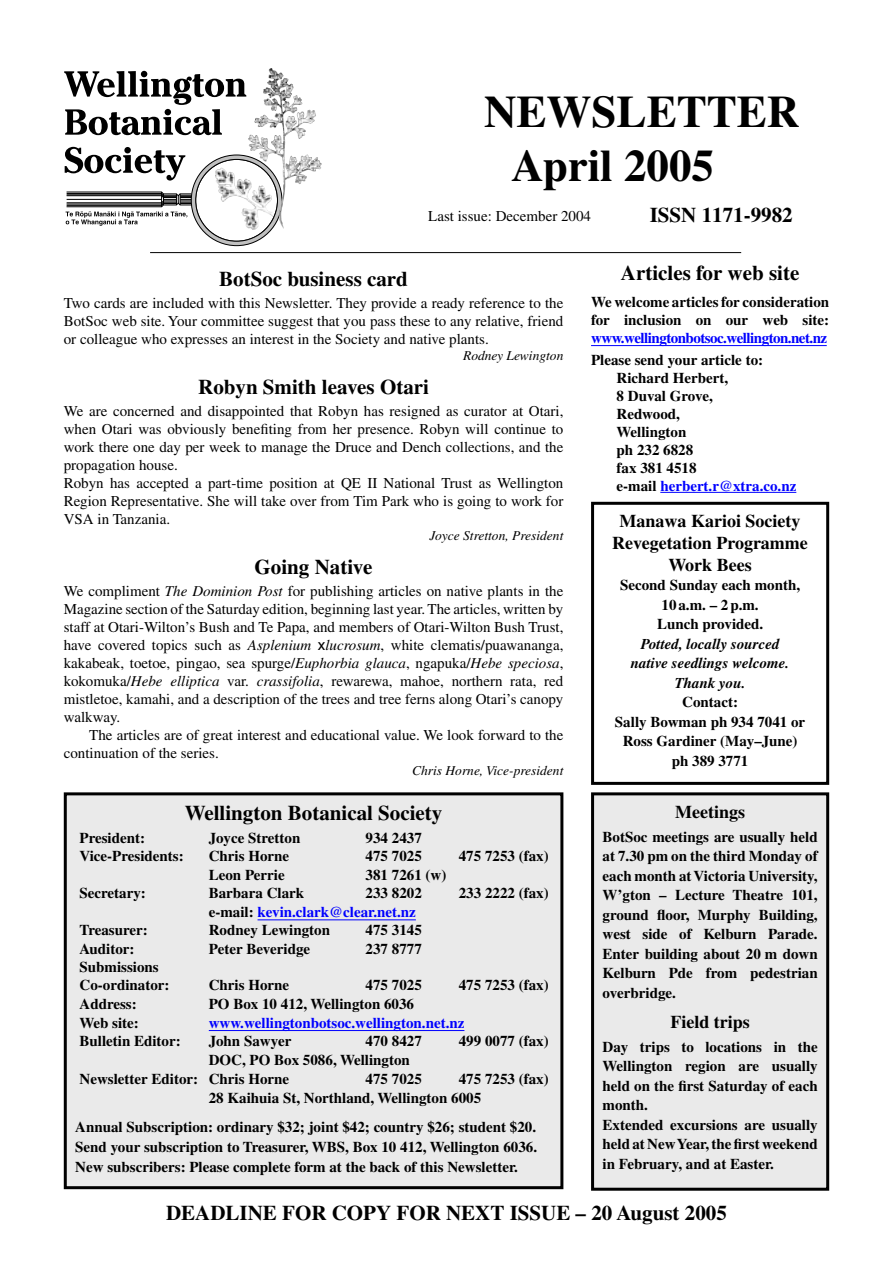
<style>
.page{position:relative;width:893px;height:1263px;background:#fff}
.page>*{position:absolute;margin:0;border:0;box-sizing:border-box;transform-origin:0 0}
.t1{font:700 45px "Times";color:#000}
.t2{font:700 21px "Times";color:#000}
.t3{font:700 18px/21.6px "Times";color:#000;text-align:center}
.t4{font:700 15px/19.5px "Times";color:#000}
.t5{font:15px/18px "Times";color:#000;text-align:justify}
.t6{font:700 15px "Times";color:#00f}
.t7{font:italic 700 15px/19.5px "Times";color:#000;text-align:center}
.t8{font:700 15px "Times";letter-spacing:-.035em;color:#00f}
.t9{font:italic 13.5px "Times";color:#000}
.s1{font-style:italic}
.s2{font-family:"Helvetica"}
.s3{color:#000}
.s4{color:#00f}
</style>
<div class="page">
<hr style="left:150px;top:252px;width:591px;height:1px;background:#000">
<div style="left:593px;top:794px;width:235px;height:395px;background:#eaeaea"></div>
<div style="left:591px;top:792px;width:238px;height:399px;border:3px solid #000"></div>
<div style="left:65px;top:794px;width:497px;height:394px;background:#eaeaea"></div>
<hr style="left:258px;top:919px;width:158px;height:1px;background:#00f">
<hr style="left:209px;top:1030px;width:255px;height:1px;background:#00f">
<div style="left:64px;top:792px;width:499px;height:397px;border:3px solid #000"></div>
<hr style="left:591px;top:345px;width:236px;height:1px;background:#00f">
<hr style="left:660px;top:492px;width:136px;height:1px;background:#00f">
<div style="left:591px;top:502px;width:238px;height:283px;border:3px solid #000"></div>
<svg style="left:64px;top:71px;width:182px;height:64px"></svg>
<svg style="left:65px;top:147px;width:219px;height:100px"></svg>
<img style="left:282px;top:176px;width:12px;height:22px">
<img style="left:283px;top:171px;width:32px;height:5px">
<img style="left:283px;top:163px;width:39px;height:8px">
<img style="left:260px;top:158px;width:60px;height:5px">
<img style="left:259px;top:154px;width:52px;height:4px">
<img style="left:250px;top:149px;width:32px;height:5px">
<img style="left:249px;top:141px;width:36px;height:8px">
<img style="left:248px;top:136px;width:54px;height:5px">
<img style="left:249px;top:132px;width:56px;height:4px">
<img style="left:270px;top:127px;width:36px;height:5px">
<img style="left:257px;top:123px;width:27px;height:4px">
<img style="left:254px;top:118px;width:61px;height:5px">
<img style="left:260px;top:114px;width:56px;height:4px">
<img style="left:271px;top:110px;width:42px;height:4px">
<img style="left:266px;top:105px;width:44px;height:5px">
<img style="left:264px;top:97px;width:38px;height:8px">
<img style="left:263px;top:88px;width:30px;height:9px">
<img style="left:266px;top:83px;width:28px;height:5px">
<img style="left:267px;top:68px;width:22px;height:15px">
<h1 class="t1" style="left:484px;top:85px;width:317px">NEWSLETTER</h1>
<h1 class="t1" style="left:511px;top:139px;width:204px">April 2005</h1>
<p class="t5" style="left:428px;top:207px;width:164px">Last issue: December 2004</p>
<h2 class="t2" style="left:650px;top:202px;width:144px">ISSN 1171-9982</h2>
<h2 class="t2" style="left:219px;top:266px;width:190px">BotSoc business card</h2>
<p class="t5" style="left:64px;top:294px;width:501px">Two cards are included with this Newsletter. They provide a ready reference to the BotSoc web site. Your committee suggest that you pass these to any relative, friend or colleague who expresses an interest in the Society and native plants.</p>
<p class="t9" style="left:463px;top:348px;width:102px">Rodney Lewington</p>
<h2 class="t2" style="left:198px;top:374px;width:232px">Robyn Smith leaves Otari</h2>
<p class="t5" style="left:64px;top:402px;width:501px;text-align:left">We are concerned and disappointed that Robyn has resigned as curator at Otari, when Otari was obviously benefiting from her presence. Robyn will continue to work there one day per week to manage the Druce and Dench collections, and the propagation house.<br>Robyn has accepted a part-time position at QE II National Trust as Wellington Region Representative. She will take over from Tim Park who is going to work for VSA in Tanzania.</p>
<p class="t9" style="left:429px;top:528px;width:136px">Joyce Stretton, President</p>
<h2 class="t2" style="left:255px;top:554px;width:119px">Going Native</h2>
<p class="t5" style="left:64px;top:582px;width:501px">We compliment <span class="s1">The Dominion Post</span> for publishing articles on native plants in the Magazine section of the Saturday edition, beginning last year. The articles, written by staff at Otari-Wilton’s Bush and Te Papa, and members of Otari-Wilton Bush Trust, have covered topics such as <span class="s1">Asplenium</span> <span class="s2">x</span><span class="s1">lucrosum</span>, white clematis/puawananga, kakabeak, toetoe, pingao, sea spurge/<span class="s1">Euphorbia glauca</span>, ngapuka/<span class="s1">Hebe speciosa</span>, kokomuka/<span class="s1">Hebe elliptica</span> var. <span class="s1">crassifolia</span>, rewarewa, mahoe, northern rata, red mistletoe, kamahi, and a description of the trees and tree ferns along Otari’s canopy walkway.</p>
<p class="t5" style="left:64px;top:726px;width:501px;text-indent:26px">The articles are of great interest and educational value. We look forward to the continuation of the series.</p>
<p class="t9" style="left:412px;top:763px;width:153px">Chris Horne, Vice-president</p>
<h2 class="t2" style="left:185px;top:801px;width:259px">Wellington Botanical Society</h2>
<p class="t4" style="left:80px;top:827px;width:67px">President:</p>
<p class="t4" style="left:209px;top:827px;width:93px">Joyce Stretton</p>
<p class="t4" style="left:366px;top:827px;width:58px">934 2437</p>
<p class="t4" style="left:80px;top:846px;width:106px">Vice-Presidents:</p>
<p class="t4" style="left:209px;top:846px;width:82px">Chris Horne</p>
<p class="t4" style="left:366px;top:846px;width:58px">475 7025</p>
<p class="t4" style="left:459px;top:846px;width:91px">475 7253 (fax)</p>
<p class="t4" style="left:209px;top:865px;width:77px">Leon Perrie</p>
<p class="t4" style="left:366px;top:865px;width:82px">381 7261 (w)</p>
<p class="t4" style="left:80px;top:883px;width:68px">Secretary:</p>
<p class="t4" style="left:209px;top:883px;width:97px">Barbara Clark</p>
<p class="t4" style="left:366px;top:883px;width:58px">233 8202</p>
<p class="t4" style="left:459px;top:883px;width:91px">233 2222 (fax)</p>
<p class="t6" style="left:209px;top:903px;width:209px"><span class="s3">e-mail:</span> kevin.clark@clear.net.nz</p>
<p class="t4" style="left:80px;top:920px;width:70px">Treasurer:</p>
<p class="t4" style="left:209px;top:920px;width:123px">Rodney Lewington</p>
<p class="t4" style="left:366px;top:920px;width:58px">475 3145</p>
<p class="t4" style="left:80px;top:939px;width:57px">Auditor:</p>
<p class="t4" style="left:209px;top:939px;width:103px">Peter Beveridge</p>
<p class="t4" style="left:366px;top:939px;width:58px">237 8777</p>
<p class="t4" style="left:80px;top:958px;width:91px;line-height:18px">Submissions<br>Co-ordinator:</p>
<p class="t4" style="left:209px;top:975px;width:82px">Chris Horne</p>
<p class="t4" style="left:366px;top:975px;width:58px">475 7025</p>
<p class="t4" style="left:459px;top:975px;width:91px">475 7253 (fax)</p>
<p class="t4" style="left:80px;top:994px;width:59px">Address:</p>
<p class="t4" style="left:209px;top:994px;width:207px">PO Box 10 412, Wellington 6036</p>
<p class="t4" style="left:80px;top:1012px;width:61px">Web site:</p>
<p class="t6" style="left:209px;top:1013px;width:257px">www.wellingtonbotsoc.wellington.net.nz</p>
<p class="t4" style="left:80px;top:1031px;width:103px">Bulletin Editor:</p>
<p class="t4" style="left:209px;top:1031px;width:84px">John Sawyer</p>
<p class="t4" style="left:366px;top:1031px;width:58px">470 8427</p>
<p class="t4" style="left:459px;top:1031px;width:91px">499 0077 (fax)</p>
<p class="t4" style="left:80px;top:1050px;width:332px;line-height:18.9px;text-indent:129px">DOC, PO Box 5086, Wellington<br>Newsletter Editor: Chris Horne</p>
<p class="t4" style="left:209px;top:1069px;width:341px;line-height:18.9px;text-indent:250px">475 7253 (fax)<br>28 Kaihuia St, Northland, Wellington 6005</p>
<p class="t4" style="left:75px;top:1117px;width:463px;line-height:20.1px;text-align:justify">Annual Subscription: ordinary $32; joint $42; country $26; student $20.<br>Send your subscription to Treasurer, WBS, Box 10 412, Wellington 6036.<br>New subscribers: Please complete form at the back of this Newsletter.</p>
<p class="t4" style="left:366px;top:1068px;width:58px">475 7025</p>
<h2 class="t2" style="left:621px;top:260px;width:180px">Articles for web site</h2>
<p class="t4" style="left:591px;top:292px;width:240px;line-height:18px">We welcome articles for consideration for inclusion on our web site:</p>
<p class="t8" style="left:591px;top:329px;width:238px">www.wellingtonbotsoc.wellington.net.nz</p>
<p class="t4" style="left:617px;top:350px;width:181px;line-height:18px;text-indent:-26px">Please send your article to:<br>Richard Herbert,<br>8 Duval Grove,<br>Redwood,<br>Wellington<br>ph 232 6828<br>fax 381 4518<br>e-mail <span class="s4">herbert.r@xtra.co.nz</span></p>
<p class="t3" style="left:612px;top:510px;width:197px">Manawa Karioi Society<br>Revegetation Programme<br>Work Bees</p>
<p class="t4" style="left:620px;top:575px;width:182px;text-align:center">Second Sunday each month,<br>10 a.m. – 2 p.m.<br>Lunch provided.</p>
<p class="t7" style="left:631px;top:633px;width:160px">Potted, locally sourced native seedlings welcome.<br>Thank you.</p>
<p class="t4" style="left:615px;top:692px;width:192px;text-align:center">Contact:<br>Sally Bowman ph 934 7041 or<br>Ross Gardiner (May–June) ph 389 3771</p>
<p class="t3" style="left:675px;top:801px;width:71px">Meetings</p>
<p class="t4" style="left:603px;top:826px;width:217px;text-align:justify">BotSoc meetings are usually held at 7.30 pm on the third Monday of each month at Victoria University, W’gton – Lecture Theatre 101, ground floor, Murphy Building, west side of Kelburn Parade.<br>Enter building about 20 m down Kelburn Pde from pedestrian overbridge.</p>
<p class="t3" style="left:670px;top:1010px;width:81px">Field trips</p>
<p class="t4" style="left:603px;top:1036px;width:217px">Day trips to locations in the<br>Wellington region are usually held on the first Saturday of each month.<br>Extended excursions are usually held at New Year, the first weekend in February, and at Easter.</p>
<h2 class="t2" style="left:166px;top:1200px;width:562px">DEADLINE FOR COPY FOR NEXT ISSUE – 20 August 2005</h2>
</div>
